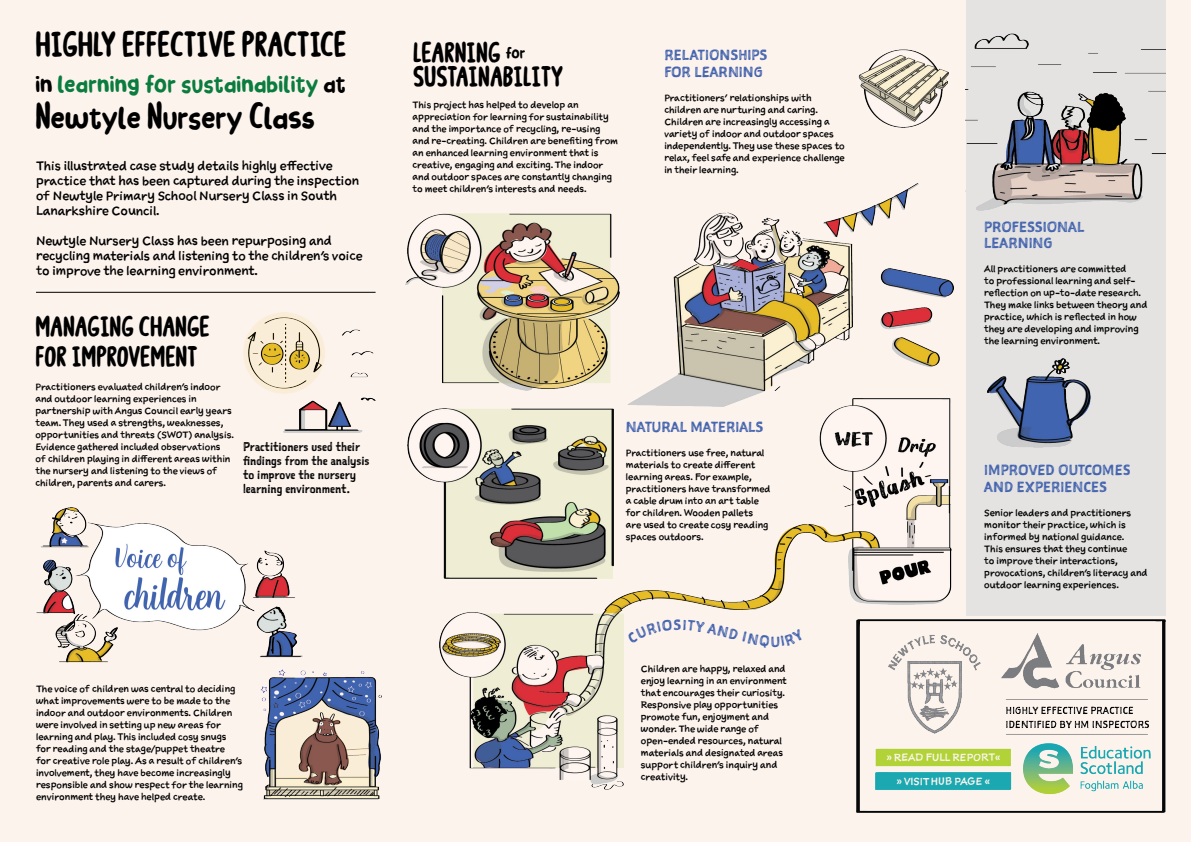
<style>
.page{position:relative;width:1191px;height:842px;background:#fdf3ed}
.page>*{position:absolute;margin:0;border:0;box-sizing:border-box;transform-origin:0 0}
.t1{font:36px "Happy Laundry";color:#000}
.t2{font:34px "Happy Laundry";color:#000}
.t3{font:28px "Happy Laundry";letter-spacing:.01em;color:#0a7c3e}
.t4{font:27.5px/30px "Happy Laundry";color:#000}
.t5{font:14px/16.8px "Sketchnote Square";color:#4464ae}
.t6{font:12px/15px "Sketchnote Text";color:#000}
.Text{font:12px/14px "Sketchnote Square";color:#000}
.t7{font:10px "Sketchnote Text";letter-spacing:-.01em;color:#fdf5f0}
.Text-2{font:9px/12px "Sketchnote Text";color:#000}
.s1{color:#000}
.s2{font-size:18px}
</style>
<div class="page">
<div style="left:965px;top:0;width:200px;height:616px;background:#e4e3e2"></div>
<hr style="left:36px;top:292px;width:339px;height:1px;background:#000">
<img style="left:439px;top:610px;width:185px;height:180px">
<img style="left:857px;top:619px;width:309px;height:194px">
<img style="left:243px;top:312px;width:130px;height:82px">
<img style="left:261px;top:670px;width:120px;height:130px">
<img style="left:407px;top:409px;width:162px;height:169px">
<img style="left:569px;top:404px;width:382px;height:205px">
<img style="left:628px;top:184px;width:325px;height:223px">
<img style="left:405px;top:213px;width:214px;height:178px">
<img style="left:858px;top:50px;width:90px;height:78px">
<img style="left:965px;top:34px;width:200px;height:176px">
<img style="left:987px;top:358px;width:103px;height:89px">
<img style="left:36px;top:507px;width:266px;height:155px">
<img style="left:284px;top:397px;width:91px;height:35px">
<h1 class="t2" style="left:35px;top:21px;width:313px">HIGHLY EFFECTIVE PRACTICE</h1>
<h1 class="t3" style="left:35px;top:63px;width:312px"><span class="s1">in</span> learning for sustainability <span class="s1">at</span></h1>
<h1 class="t1" style="left:35px;top:91px;width:281px">Newtyle Nursery Class</h1>
<p class="t6" style="left:36px;top:158px;width:325px">This illustrated case study details highly effective practice that has been captured during the inspection of Newtyle Primary School Nursery Class in South Lanarkshire Council.</p>
<p class="t6" style="left:36px;top:233px;width:328px">Newtyle Nursery Class has been repurposing and recycling materials and listening to the children’s voice to improve the learning environment.</p>
<h2 class="t4" style="left:35px;top:310px;width:176px">MANAGING CHANGE<br>FOR IMPROVEMENT</h2>
<p class="Text-2" style="left:35px;top:380px;width:200px">Practitioners evaluated children’s indoor and outdoor learning experiences in partnership with Angus Council early years team. They used a strengths, weaknesses, opportunities and threats (SWOT) analysis.<br>Evidence gathered included observations<br>of children playing in different areas within the nursery and listening to the views of children, parents and carers.</p>
<p class="Text" style="left:243px;top:440px;width:128px">Practitioners used their findings from the analysis to improve the nursery learning environment.</p>
<p class="Text-2" style="left:36px;top:682px;width:208px">The voice of children was central to deciding what improvements were to be made to the indoor and outdoor environments. Children were involved in setting up new areas for learning and play. This included cosy snugs for reading and the stage/puppet theatre<br>for creative role play. As a result of children’s involvement, they have become increasingly responsible and show respect for the learning environment they have helped create.</p>
<h2 class="t4" style="left:413px;top:39px;width:152px;line-height:24px">LEARNING <span class="s2">for<br></span>SUSTAINABILITY</h2>
<p class="Text-2" style="left:412px;top:99px;width:207px">This project has helped to develop an appreciation for learning for sustainability and the importance of recycling, re-using and re-creating. Children are benefiting from an enhanced learning environment that is creative, engaging and exciting. The indoor and outdoor spaces are constantly changing to meet children’s interests and needs.</p>
<h3 class="t5" style="left:664px;top:46px;width:105px">RELATIONSHIPS<br>FOR LEARNING</h3>
<h3 class="Text-2" style="left:664px;top:92px;width:182px">Practitioners’ relationships with children are nurturing and caring.<br>Children are increasingly accessing a variety of indoor and outdoor spaces independently. They use these spaces to relax, feel safe and experience challenge in their learning.</h3>
<h3 class="t5" style="left:626px;top:418px;width:139px">NATURAL MATERIALS</h3>
<h3 class="Text-2" style="left:626px;top:446px;width:146px">Practitioners use free, natural materials to create different learning areas. For example, practitioners have transformed a cable drum into an art table for children. Wooden pallets are used to create cosy reading spaces outdoors.</h3>
<h3 class="Text-2" style="left:641px;top:663px;width:147px">Children are happy, relaxed and enjoy learning in an environment that encourages their curiosity.<br>Responsive play opportunities promote fun, enjoyment and wonder. The wide range of open-ended resources, natural materials and designated areas support children’s inquiry and creativity.</h3>
<h3 class="t5" style="left:984px;top:218px;width:102px">PROFESSIONAL<br>LEARNING</h3>
<p class="Text-2" style="left:984px;top:263px;width:165px">All practitioners are committed<br>to professional learning and self&shy;reflection on up-to-date research.<br>They make links between theory and practice, which is reflected in how they are developing and improving the learning environment.</p>
<h3 class="t5" style="left:984px;top:461px;width:148px">IMPROVED OUTCOMES<br>AND EXPERIENCES</h3>
<p class="Text-2" style="left:984px;top:506px;width:165px">Senior leaders and practitioners monitor their practice, which is informed by national guidance.<br>This ensures that they continue<br>to improve their interactions, provocations, children’s literacy and outdoor learning experiences.</p>
<p class="t7" style="left:886px;top:750px;width:115px">» READ FULL REPORT«</p>
<p class="t7" style="left:897px;top:774px;width:95px">» VISIT HUB PAGE «</p>
</div>
